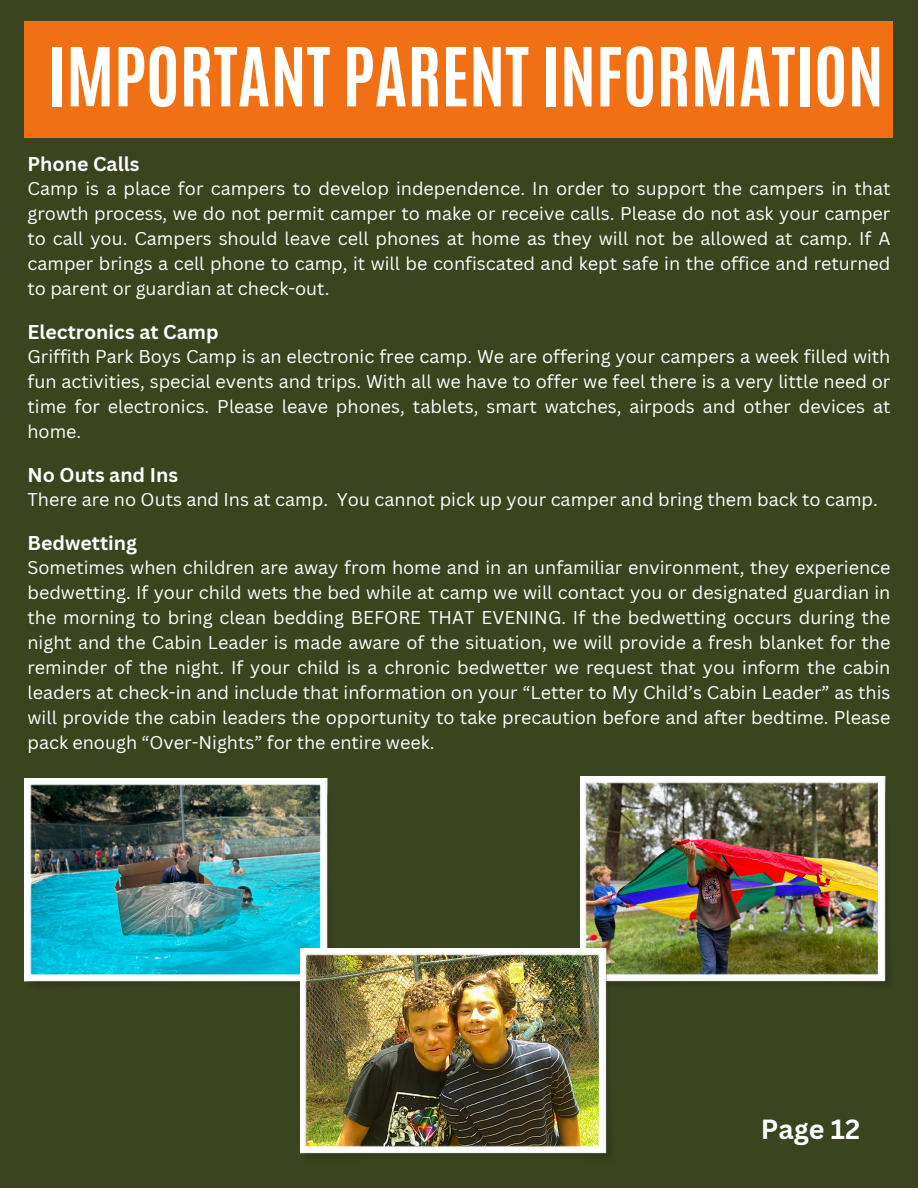
<style>
.page{position:relative;width:918px;height:1188px;background:#3a441f}
.page>*{position:absolute;margin:0;border:0;box-sizing:border-box;transform-origin:0 0}
.t1{font:700 69.15px "Antonio";color:#fff}
.t2{font:700 27px "Canva Sans";color:#fff}
.t3{font:700 19.5px "Canva Sans";color:#fff}
.t4{font:18px/25px "Canva Sans";color:#fff;text-align:justify}
</style>
<div class="page">
<div style="left:25px;top:21px;width:868px;height:117px;background:#f17013"></div>
<img style="left:25px;top:779px;width:303px;height:213px">
<img style="left:580px;top:776px;width:308px;height:207px">
<img style="left:301px;top:948px;width:316px;height:207px">
<h1 class="t1" style="left:48px;top:27px;width:838px">IMPORTANT PARENT INFORMATION</h1>
<p class="t3" style="left:28px;top:150px;width:113px">Phone Calls</p>
<p class="t4" style="left:28px;top:176px;width:864px">Camp is a place for campers to develop independence. In order to support the campers in that growth process, we do not permit camper to make or receive calls. Please do not ask your camper to call you. Campers should leave cell phones at home as they will not be allowed at camp. If A camper brings a cell phone to camp, it will be confiscated and kept safe in the office and returned to parent or guardian at check-out.</p>
<p class="t3" style="left:28px;top:318px;width:193px">Electronics at Camp</p>
<p class="t4" style="left:28px;top:344px;width:864px">Griffith Park Boys Camp is an electronic free camp. We are offering your campers a week filled with fun activities, special events and trips. With all we have to offer we feel there is a very little need or time for electronics. Please leave phones, tablets, smart watches, airpods and other devices at home.</p>
<p class="t3" style="left:28px;top:461px;width:152px">No Outs and Ins</p>
<p class="t4" style="left:28px;top:487px;width:852px">There are no Outs and Ins at camp. You cannot pick up your camper and bring them back to camp.</p>
<p class="t3" style="left:28px;top:529px;width:111px">Bedwetting</p>
<p class="t4" style="left:28px;top:555px;width:864px">Sometimes when children are away from home and in an unfamiliar environment, they experience bedwetting. If your child wets the bed while at camp we will contact you or designated guardian in the morning to bring clean bedding BEFORE THAT EVENING. If the bedwetting occurs during the night and the Cabin Leader is made aware of the situation, we will provide a fresh blanket for the reminder of the night. If your child is a chronic bedwetter we request that you inform the cabin leaders at check-in and include that information on your “Letter to My Child’s Cabin Leader” as this will provide the cabin leaders the opportunity to take precaution before and after bedtime. Please pack enough “Over-Nights” for the entire week.</p>
<p class="t2" style="left:761px;top:1110px;width:101px">Page 12</p>
</div>
